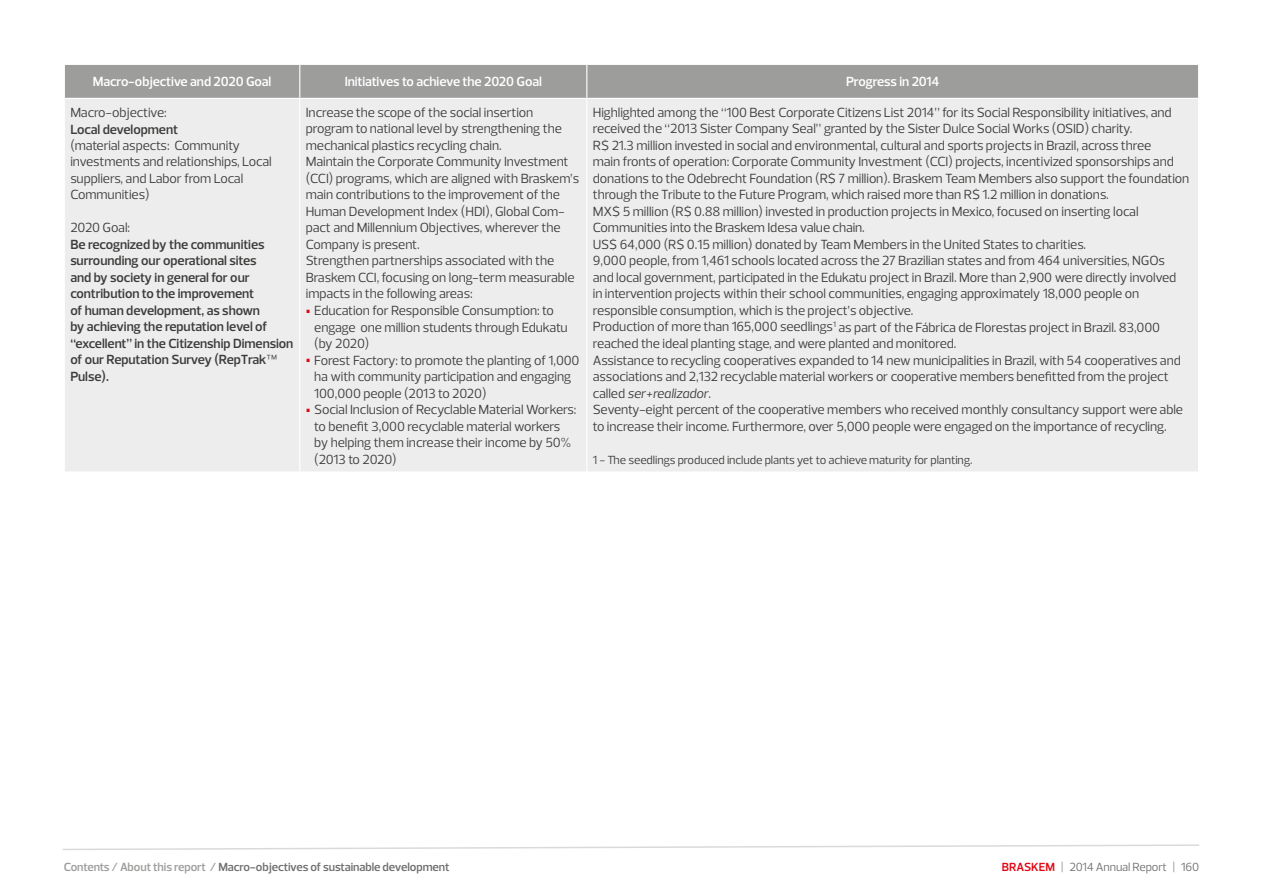
<style>
.page{position:relative;width:1263px;height:893px;background:#fff}
.page>*{position:absolute;margin:0;border:0;box-sizing:border-box;transform-origin:0 0}
.t1{font:13.5px/16.5px "Odebrecht Sans";letter-spacing:-.01em;color:#3c3c3b}
.t2{font:700 13.5px/16.5px "Odebrecht Sans";letter-spacing:-.005em;color:#3c3c3b}
.t3{font:700 13.5px "Odebrecht Sans";letter-spacing:-.015em;color:#fff}
.t4{font:12px "Odebrecht Sans";letter-spacing:-.005em;color:#3c3c3b}
.t5{font:700 12px "Odebrecht Sans";letter-spacing:-.005em;color:#706f6f}
.t6{font:12px "Odebrecht Sans";letter-spacing:-.01em;color:#706f6f}
.s1{font-weight:400}
.s2{font-family:"Odebrecht Slab";font-size:22.5px;color:#e30613}
.s3{font-style:italic}
.s4{color:#9d9d9c}
.s5{font-weight:700;color:#e30613}
</style>
<div class="page">
<svg style="left:62px;top:844px;width:1137px;height:6px"></svg>
<div style="left:65px;top:65px;width:1133px;height:33px;background:#9d9d9c"></div>
<div style="left:65px;top:99px;width:1133px;height:372px;background:#ededed"></div>
<hr style="left:299px;top:65px;width:1px;height:33px;background:#fff">
<hr style="left:586px;top:65px;width:1px;height:33px;background:#fff">
<hr style="left:299px;top:99px;width:1px;height:372px;background:#fff">
<hr style="left:586px;top:99px;width:1px;height:372px;background:#fff">
<p class="t3" style="left:93px;top:74px;width:180px">Macro-objective and 2020 Goal</p>
<p class="t3" style="left:345px;top:74px;width:199px">Initiatives to achieve the 2020 Goal</p>
<p class="t3" style="left:846px;top:74px;width:95px">Progress in 2014</p>
<p class="t1" style="left:70px;top:104px;width:98px">Macro-objective:</p>
<p class="t2" style="left:70px;top:121px;width:109px">Local development</p>
<p class="t1" style="left:70px;top:137px;width:203px">(material aspects: Community investments and relationships, Local suppliers, and Labor from Local<br>Communities)</p>
<p class="t1" style="left:70px;top:220px;width:61px">2020 Goal:</p>
<p class="t2" style="left:70px;top:236px;width:225px">Be recognized by the communities surrounding our operational sites<br>and by society in general for our contribution to the improvement<br>of human development, as shown<br>by achieving the reputation level of “excellent” in the Citizenship Dimension of our Reputation Survey (RepTrak<span class="s1">™<br></span>Pulse).</p>
<p class="t1" style="left:306px;top:104px;width:275px">Increase the scope of the social insertion program to national level by strengthening the mechanical plastics recycling chain.<br>Maintain the Corporate Community Investment (CCI) programs, which are aligned with Braskem’s main contributions to the improvement of the Human Development Index (HDI), Global Com&shy;pact and Millennium Objectives, wherever the Company is present.<br>Strengthen partnerships associated with the Braskem CCI, focusing on long-term measurable impacts in the following areas:</p>
<p class="t1" style="left:314px;top:302px;width:255px;text-indent:-9px"><span class="s2">•</span> Education for Responsible Consumption: to engage one million students through Edukatu (by 2020)</p>
<p class="t1" style="left:314px;top:352px;width:267px;text-indent:-9px"><span class="s2">•</span> Forest Factory: to promote the planting of 1,000 ha with community participation and engaging<br>100,000 people (2013 to 2020)</p>
<p class="t1" style="left:314px;top:401px;width:264px;text-indent:-9px"><span class="s2">•</span> Social Inclusion of Recyclable Material Workers: to benefit 3,000 recyclable material workers by helping them increase their income by 50% (2013 to 2020)</p>
<p class="t1" style="left:593px;top:104px;width:598px">Highlighted among the “100 Best Corporate Citizens List 2014” for its Social Responsibility initiatives, and received the “2013 Sister Company Seal” granted by the Sister Dulce Social Works (OSID) charity.<br>R$ 21.3 million invested in social and environmental, cultural and sports projects in Brazil, across three<br>main fronts of operation: Corporate Community Investment (CCI) projects, incentivized sponsorships and donations to the Odebrecht Foundation (R$ 7 million). Braskem Team Members also support the foundation through the Tribute to the Future Program, which raised more than R$ 1.2 million in donations.<br>MX$ 5 million (R$ 0.88 million) invested in production projects in Mexico, focused on inserting local Communities into the Braskem Idesa value chain.<br>US$ 64,000 (R$ 0.15 million) donated by Team Members in the United States to charities.<br>9,000 people, from 1,461 schools located across the 27 Brazilian states and from 464 universities, NGOs<br>and local government, participated in the Edukatu project in Brazil. More than 2,900 were directly involved in intervention projects within their school communities, engaging approximately 18,000 people on responsible consumption, which is the project’s objective.<br>Production of more than 165,000 seedlings<sup>1</sup> as part of the Fábrica de Florestas project in Brazil. 83,000 reached the ideal planting stage, and were planted and monitored.<br>Assistance to recycling cooperatives expanded to 14 new municipalities in Brazil, with 54 cooperatives and associations and 2,132 recyclable material workers or cooperative members benefitted from the project called <span class="s3">ser+realizador</span>.<br>Seventy-eight percent of the cooperative members who received monthly consultancy support were able to increase their income. Furthermore, over 5,000 people were engaged on the importance of recycling.</p>
<p class="t4" style="left:593px;top:452px;width:381px">1 - The seedlings produced include plants yet to achieve maturity for planting.</p>
<p class="t5" style="left:64px;top:860px;width:387px"><span class="s4">Contents / About this report /</span> Macro-objectives of sustainable development</p>
<p class="t6" style="left:1002px;top:860px;width:199px"><span class="s5">BRASKEM</span> | 2014 Annual Report | 160</p>
</div>
